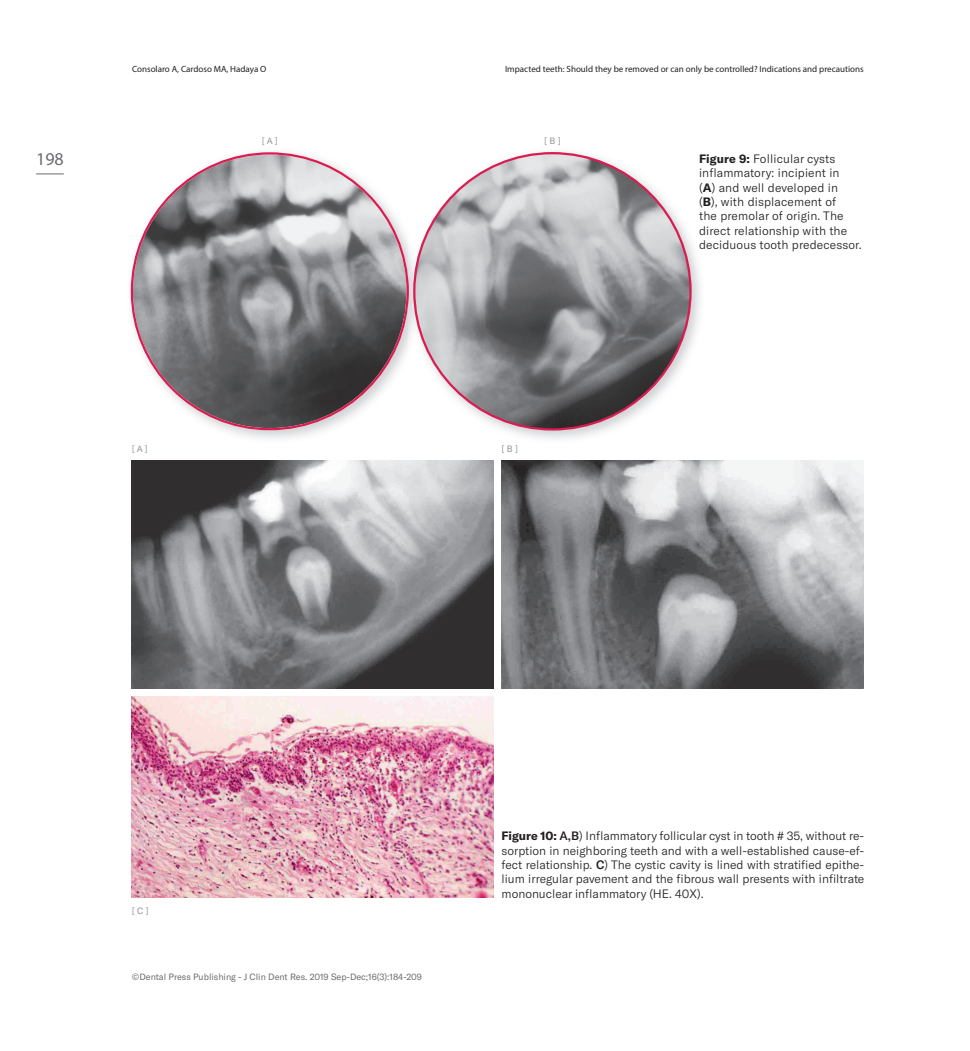
<style>
.page{position:relative;width:970px;height:1051px;background:#fff}
.page>*{position:absolute;margin:0;border:0;box-sizing:border-box;transform-origin:0 0}
.t1{font:18px "Myriad Pro";color:#6c6d70}
.t2{font:300 12px/14.4px "GT America";letter-spacing:.01em;color:#231f20}
.t3{font:9px "Myriad Pro";color:#231f20}
.t4{font:9px "GT America";color:#6c6d70}
.t5{font:9px "GT America";color:#939598}
.s1{font-weight:700}
.s2{font-weight:500}
</style>
<div class="page">
<svg style="left:36px;top:173px;width:28px;height:1px"></svg>
<img style="left:130px;top:152px;width:570px;height:287px">
<svg style="left:131px;top:152px;width:277px;height:278px"></svg>
<img style="left:408px;top:152px;width:14px;height:287px">
<img style="left:408px;top:276px;width:1px;height:30px">
<img style="left:414px;top:153px;width:276px;height:276px;border-radius:138px">
<img style="left:132px;top:461px;width:361px;height:227px">
<img style="left:501px;top:461px;width:362px;height:227px">
<img style="left:132px;top:696px;width:361px;height:201px">
<h1 class="t1" style="left:36px;top:148px;width:29px">198</h1>
<p class="t3" style="left:132px;top:63px;width:136px">Consolaro A, Cardoso MA, Hadaya O</p>
<p class="t3" style="left:505px;top:63px;width:360px">Impacted teeth: Should they be removed or can only be controlled? Indications and precautions</p>
<p class="t5" style="left:262px;top:135px;width:18px">[ A ]</p>
<p class="t5" style="left:544px;top:135px;width:18px">[ B ]</p>
<p class="t2" style="left:699px;top:151px;width:164px"><span class="s1">Figure 9:</span> Follicular cysts inflammatory: incipient in<br>(<span class="s1">A</span>) and well developed in<br>(<span class="s1">B</span>), with displacement of<br>the premolar of origin. The direct relationship with the deciduous tooth predecessor.</p>
<p class="t5" style="left:132px;top:444px;width:18px">[ A ]</p>
<p class="t5" style="left:501px;top:444px;width:18px">[ B ]</p>
<p class="t5" style="left:132px;top:904px;width:18px">[ C ]</p>
<p class="t4" style="left:132px;top:971px;width:291px">©Dental Press Publishing - J Clin Dent Res. 2019 Sep-Dec;16(3):184-209</p>
<p class="t2" style="left:501px;top:828px;width:364px;text-align:justify"><span class="s1">Figure 10:</span> <span class="s2">A,B</span>) Inflammatory follicular cyst in tooth # 35, without re&shy;sorption in neighboring teeth and with a well-established cause-ef&shy;fect relationship. <span class="s2">C</span>) The cystic cavity is lined with stratified epithe&shy;lium irregular pavement and the fibrous wall presents with infiltrate mononuclear inflammatory (HE. 40X).</p>
</div>
